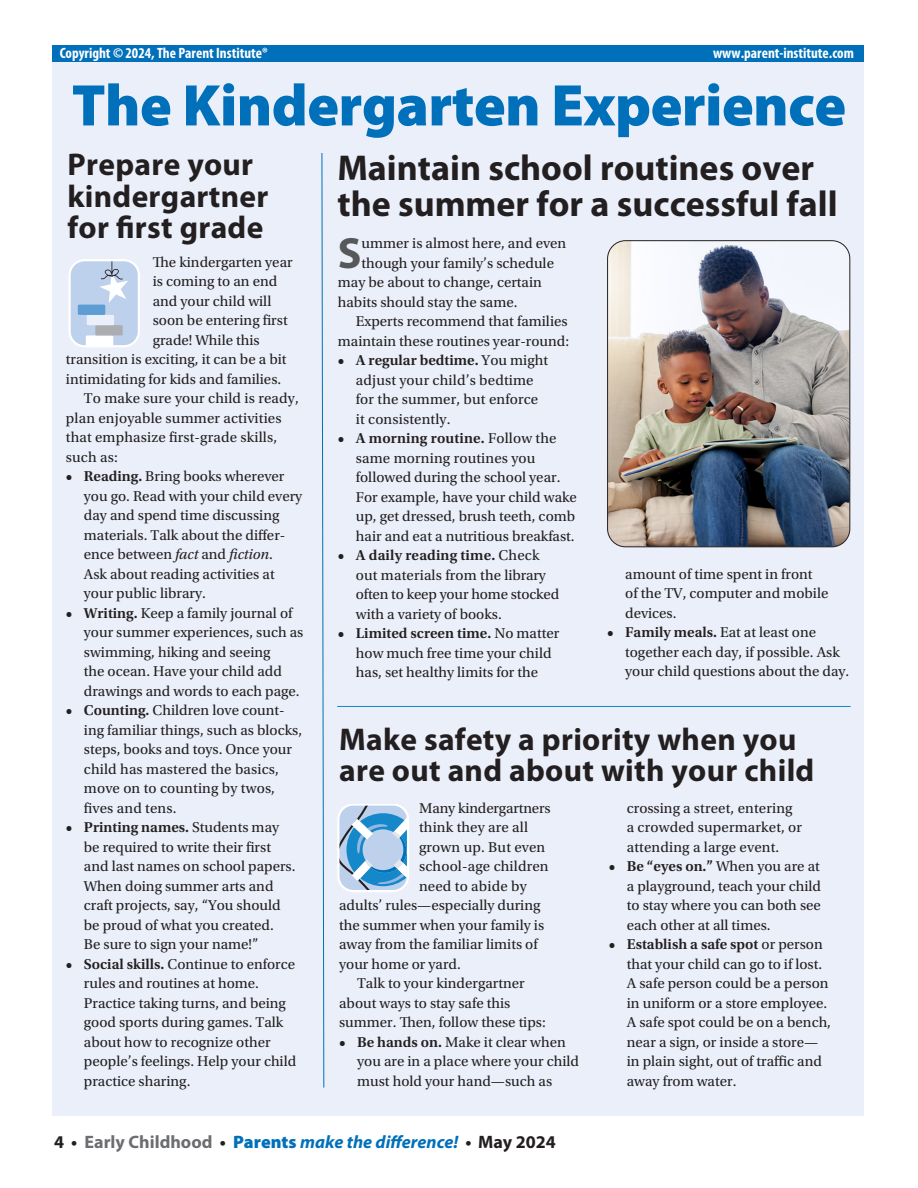
<style>
.page{position:relative;width:918px;height:1188px;background:#fff}
.page>*{position:absolute;margin:0;border:0;box-sizing:border-box;transform-origin:0 0}
.t1{font:900 59.25px "Myriad Pro";letter-spacing:-.01em;color:#0070ba}
.t2{font:700 43.95px "Myriad Pro";color:#57585a}
.t3{font:700 36px/36px "Myriad Pro";color:#231f20}
.t4{font:700 31.5px/31.5px "Myriad Pro";letter-spacing:.01em;color:#231f20}
.t5{font:italic 700 18px "Myriad Pro";color:#0070ba}
.t6{font:15px/19.5px "Utopia Std";color:#231f20}
.t7{font:700 condensed 15px "Myriad Pro";color:#fff}
.s1{font-weight:600}
.s2{font-style:italic}
.s3{font-style:normal;color:#231f20}
.s4{font-style:normal;color:#6c6d70}
.s5{font-weight:900;font-style:normal}
</style>
<div class="page">
<div style="left:52px;top:56px;width:811px;height:1060px;background:#eaeff9"></div>
<svg style="left:69px;top:259px;width:71px;height:88px;background:#c5d5eb"></svg>
<div style="left:52px;top:46px;width:811px;height:16px;background:#0070ba"></div>
<svg style="left:321px;top:153px;width:4px;height:935px"></svg>
<svg style="left:337px;top:805px;width:72px;height:87px;background:#96c0e0"></svg>
<hr style="left:337px;top:706px;width:514px;height:1px;background:#1588ca">
<img style="left:608px;top:241px;width:242px;height:306px">
<div style="left:607px;top:240px;width:243px;height:307px;border:1px solid #231f20;border-radius:18px"></div>
<p class="t7" style="left:60px;top:43px;width:210px">Copyright © 2024, The Parent Institute®</p>
<p class="t7" style="left:713px;top:43px;width:142px">www.parent-institute.com</p>
<h1 class="t1" style="left:72px;top:66px;width:776px">The Kindergarten Experience</h1>
<h3 class="t4" style="left:68px;top:148px;width:202px">Prepare your kindergartner for first grade</h3>
<h3 class="t3" style="left:338px;top:149px;width:502px">Maintain school routines over the summer for a successful fall</h3>
<h2 class="t2" style="left:338px;top:224px;width:25px">S</h2>
<p class="t6" style="left:362px;top:234px;width:206px">ummer is almost here, and even</p>
<p class="t6" style="left:153px;top:253px;width:141px">The kindergarten year</p>
<p class="t6" style="left:153px;top:272px;width:126px">is coming to an end</p>
<p class="t6" style="left:153px;top:292px;width:120px">and your child will</p>
<p class="t6" style="left:153px;top:311px;width:136px">soon be entering first</p>
<p class="t6" style="left:153px;top:331px;width:109px">grade! While this</p>
<p class="t6" style="left:66px;top:350px;width:222px">transition is exciting, it can be a bit</p>
<p class="t6" style="left:66px;top:370px;width:217px">intimidating for kids and families.</p>
<p class="t6" style="left:84px;top:389px;width:216px">To make sure your child is ready,</p>
<p class="t6" style="left:66px;top:409px;width:217px">plan enjoyable summer activities</p>
<p class="t6" style="left:66px;top:428px;width:213px">that emphasize first-grade skills,</p>
<p class="t6" style="left:66px;top:448px;width:53px">such as:</p>
<p class="t6" style="left:84px;top:467px;width:220px;text-indent:-18px"><span class="s1">• Reading.</span> Bring books wherever you go. Read with your child every day and spend time discussing materials. Talk about the differ&shy;ence between <span class="s2">fact</span> and <span class="s2">fiction</span>.<br>Ask about reading activities at your public library.</p>
<p class="t6" style="left:84px;top:604px;width:221px;text-indent:-18px"><span class="s1">• Writing.</span> Keep a family journal of your summer experiences, such as swimming, hiking and seeing<br>the ocean. Have your child add drawings and words to each page.</p>
<p class="t6" style="left:84px;top:701px;width:220px;text-indent:-18px"><span class="s1">• Counting.</span> Children love count&shy;ing familiar things, such as blocks, steps, books and toys. Once your child has mastered the basics, move on to counting by twos, fives and tens.</p>
<p class="t6" style="left:84px;top:818px;width:213px;text-indent:-18px"><span class="s1">• Printing names.</span> Students may be required to write their first and last names on school papers.<br>When doing summer arts and craft projects, say, “You should be proud of what you created.<br>Be sure to sign your name!”</p>
<p class="t6" style="left:84px;top:955px;width:214px;text-indent:-18px"><span class="s1">• Social skills.</span> Continue to enforce rules and routines at home.<br>Practice taking turns, and being good sports during games. Talk about how to recognize other people’s feelings. Help your child practice sharing.</p>
<p class="t6" style="left:362px;top:253px;width:194px">though your family’s schedule</p>
<p class="t6" style="left:338px;top:273px;width:206px">may be about to change, certain</p>
<p class="t6" style="left:338px;top:292px;width:181px">habits should stay the same.</p>
<p class="t6" style="left:356px;top:312px;width:213px">Experts recommend that families</p>
<p class="t6" style="left:338px;top:331px;width:233px">maintain these routines year-round:</p>
<p class="t6" style="left:356px;top:351px;width:194px;text-indent:-18px"><span class="s1">• A regular bedtime.</span> You might adjust your child’s bedtime for the summer, but enforce it consistently.</p>
<p class="t6" style="left:356px;top:429px;width:223px;text-indent:-18px"><span class="s1">• A morning routine.</span> Follow the same morning routines you followed during the school year.<br>For example, have your child wake up, get dressed, brush teeth, comb hair and eat a nutritious breakfast.</p>
<p class="t6" style="left:356px;top:546px;width:205px;text-indent:-18px"><span class="s1">• A daily reading time.</span> Check out materials from the library often to keep your home stocked with a variety of books.</p>
<p class="t6" style="left:356px;top:624px;width:205px;text-indent:-18px"><span class="s1">• Limited screen time.</span> No matter how much free time your child has, set healthy limits for the</p>
<p class="t6" style="left:625px;top:564px;width:205px">amount of time spent in front of the TV, computer and mobile devices.</p>
<p class="t6" style="left:625px;top:623px;width:226px;text-indent:-18px"><span class="s1">• Family meals.</span> Eat at least one together each day, if possible. Ask your child questions about the day.</p>
<h3 class="t4" style="left:339px;top:723px;width:477px">Make safety a priority when you are out and about with your child</h3>
<p class="t6" style="left:419px;top:798px;width:133px">Many kindergartners</p>
<p class="t6" style="left:419px;top:818px;width:111px">think they are all</p>
<p class="t6" style="left:419px;top:837px;width:128px">grown up. But even</p>
<p class="t6" style="left:419px;top:857px;width:131px">school-age children</p>
<p class="t6" style="left:419px;top:876px;width:109px">need to abide by</p>
<p class="t6" style="left:339px;top:896px;width:203px">adults’ rules—especially during</p>
<p class="t6" style="left:339px;top:915px;width:207px">the summer when your family is</p>
<p class="t6" style="left:339px;top:935px;width:200px">away from the familiar limits of</p>
<p class="t6" style="left:339px;top:954px;width:123px">your home or yard.</p>
<p class="t6" style="left:357px;top:974px;width:169px">Talk to your kindergartner</p>
<p class="t6" style="left:339px;top:993px;width:173px">about ways to stay safe this</p>
<p class="t6" style="left:339px;top:1013px;width:208px">summer. Then, follow these tips:</p>
<p class="t6" style="left:357px;top:1032px;width:223px;text-indent:-18px"><span class="s1">• Be hands on.</span> Make it clear when you are in a place where your child must hold your hand—such as</p>
<p class="t6" style="left:627px;top:798px;width:177px">crossing a street, entering a crowded supermarket, or attending a large event.</p>
<p class="t6" style="left:627px;top:857px;width:196px;text-align:justify;text-indent:-18px"><span class="s1">• Be “eyes on.”</span> When you are at a playground, teach your child to stay where you can both see each other at all times.</p>
<p class="t6" style="left:627px;top:935px;width:206px;text-indent:-18px"><span class="s1">• Establish a safe spot</span> or person that your child can go to if lost.<br>A safe person could be a person in uniform or a store employee.<br>A safe spot could be on a bench, near a sign, or inside a store— in plain sight, out of traffic and away from water.</p>
<p class="t5" style="left:54px;top:1130px;width:503px"><span class="s3">4 •</span> <span class="s4">Early Childhood</span> <span class="s3">•</span> <span class="s5">Parents</span> make the difference! <span class="s3">• May 2024</span></p>
</div>
